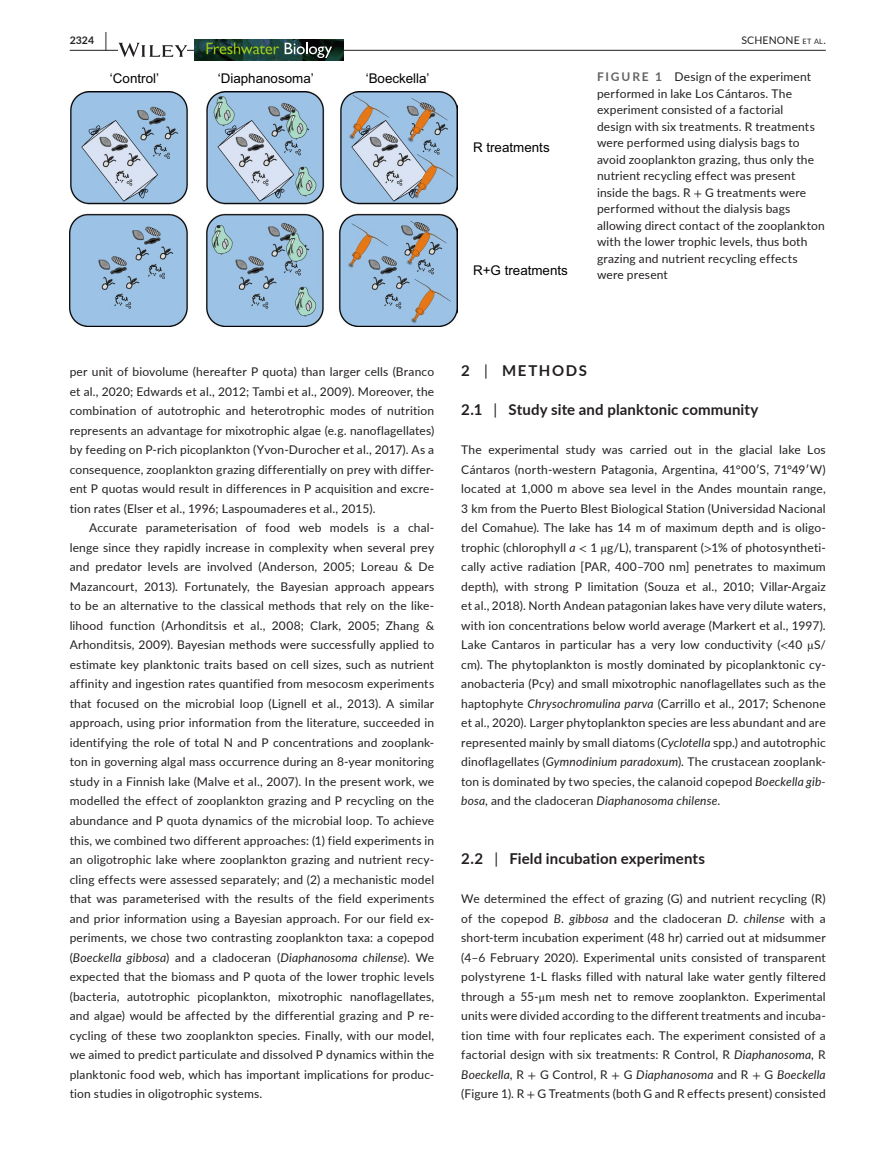
<style>
.page{position:relative;width:893px;height:1174px;background:#fff}
.page>*{position:absolute;margin:0;border:0;box-sizing:border-box;transform-origin:0 0}
.t1{font:700 15px "Lato";letter-spacing:.01em;color:#231f20}
.t2{font:700 15px "Lato";letter-spacing:.11em;color:#231f20}
.t3{font:13.35px "Arial";color:#000}
.t4{font:12px/19.5px "Lato";letter-spacing:.015em;color:#231f20;text-align:justify}
.t5{font:10.5px "Lato";letter-spacing:.015em;color:#231f20}
.t6{font:700 10.5px "Lato";color:#231f20}
.s1{font-size:19.5px}
.s2{font-size:7.35px}
.s3{font-weight:700;color:#636366}
.s4{font-family:"STIX"}
.s5{font-style:italic}
.s6{font-weight:400}
</style>
<div class="page">
<hr style="left:70px;top:50px;width:756px;height:1px;background:#231f20">
<svg style="left:118px;top:43px;width:69px;height:14px"></svg>
<img style="left:195px;top:40px;width:149px;height:21px">
<svg style="left:206px;top:43px;width:73px;height:11px"></svg>
<svg style="left:285px;top:43px;width:47px;height:15px"></svg>
<img style="left:70px;top:92px;width:387px;height:234px">
<p class="t6" style="left:70px;top:33px;width:39px">2324 <span class="s1">|</span></p>
<p class="t5" style="left:741px;top:33px;width:86px">SCHENONE <span class="s2">et al</span>.</p>
<p class="t3" style="left:110px;top:70px;width:51px">‘Control’</p>
<p class="t3" style="left:218px;top:70px;width:97px">‘Diaphanosoma’</p>
<p class="t3" style="left:366px;top:70px;width:65px">‘Boeckella’</p>
<p class="t3" style="left:473px;top:139px;width:78px">R treatments</p>
<p class="t3" style="left:473px;top:261px;width:96px">R+G treatments</p>
<p class="t4" style="left:597px;top:68px;width:229px;line-height:16.5px;text-align:left"><span class="s3">FIGURE 1</span> Design of the experiment performed in lake Los Cántaros. The experiment consisted of a factorial<br>design with six treatments. R treatments were performed using dialysis bags to avoid zooplankton grazing, thus only the nutrient recycling effect was present inside the bags. R <span class="s4">+</span> G treatments were performed without the dialysis bags allowing direct contact of the zooplankton with the lower trophic levels, thus both grazing and nutrient recycling effects were present</p>
<p class="t4" style="left:70px;top:362px;width:366px">per unit of biovolume (hereafter P quota) than larger cells (Branco et al., 2020; Edwards et al., 2012; Tambi et al., 2009). Moreover, the combination of autotrophic and heterotrophic modes of nutrition represents an advantage for mixotrophic algae (e.g. nanoflagellates) by feeding on P-rich picoplankton (Yvon-Durocher et al., 2017). As a consequence, zooplankton grazing differentially on prey with differ&shy;ent P quotas would result in differences in P acquisition and excre&shy;tion rates (Elser et al., 1996; Laspoumaderes et al., 2015).</p>
<p class="t4" style="left:70px;top:518px;width:366px;text-indent:20px">Accurate parameterisation of food web models is a chal&shy;lenge since they rapidly increase in complexity when several prey and predator levels are involved (Anderson, 2005; Loreau &amp; De Mazancourt, 2013). Fortunately, the Bayesian approach appears to be an alternative to the classical methods that rely on the like&shy;lihood function (Arhonditsis et al., 2008; Clark, 2005; Zhang &amp; Arhonditsis, 2009). Bayesian methods were successfully applied to estimate key planktonic traits based on cell sizes, such as nutrient affinity and ingestion rates quantified from mesocosm experiments that focused on the microbial loop (Lignell et al., 2013). A similar approach, using prior information from the literature, succeeded in identifying the role of total N and P concentrations and zooplank&shy;ton in governing algal mass occurrence during an 8-year monitoring study in a Finnish lake (Malve et al., 2007). In the present work, we modelled the effect of zooplankton grazing and P recycling on the abundance and P quota dynamics of the microbial loop. To achieve this, we combined two different approaches: (1) field experiments in an oligotrophic lake where zooplankton grazing and nutrient recy&shy;cling effects were assessed separately; and (2) a mechanistic model that was parameterised with the results of the field experiments and prior information using a Bayesian approach. For our field ex&shy;periments, we chose two contrasting zooplankton taxa: a copepod (<span class="s5">Boeckella gibbosa</span>) and a cladoceran (<span class="s5">Diaphanosoma chilense</span>). We expected that the biomass and P quota of the lower trophic levels (bacteria, autotrophic picoplankton, mixotrophic nanoflagellates, and algae) would be affected by the differential grazing and P re&shy;cycling of these two zooplankton species. Finally, with our model, we aimed to predict particulate and dissolved P dynamics within the planktonic food web, which has important implications for produc&shy;tion studies in oligotrophic systems.</p>
<p class="t2" style="left:461px;top:360px;width:127px">2 <span class="s6">|</span> METHODS</p>
<p class="t1" style="left:461px;top:399px;width:299px">2.1 <span class="s6">|</span> Study site and planktonic community</p>
<p class="t4" style="left:461px;top:440px;width:366px">The experimental study was carried out in the glacial lake Los Cántaros (north-western Patagonia, Argentina, 41°00′S, 71°49′W) located at 1,000 m above sea level in the Andes mountain range, 3 km from the Puerto Blest Biological Station (Universidad Nacional del Comahue). The lake has 14 m of maximum depth and is oligo&shy;trophic (chlorophyll <span class="s5">a</span> <span class="s4">&lt;</span> 1 <span class="s4">µ</span>g/L), transparent (<span class="s4">&gt;</span>1% of photosyntheti&shy;cally active radiation [PAR, 400–700 nm] penetrates to maximum depth), with strong P limitation (Souza et al., 2010; Villar-Argaiz et al., 2018). North Andean patagonian lakes have very dilute waters, with ion concentrations below world average (Markert et al., 1997).<br>Lake Cantaros in particular has a very low conductivity (<span class="s4">&lt;</span>40 <span class="s4">µ</span>S/ cm). The phytoplankton is mostly dominated by picoplanktonic cy&shy;anobacteria (Pcy) and small mixotrophic nanoflagellates such as the haptophyte <span class="s5">Chrysochromulina parva</span> (Carrillo et al., 2017; Schenone et al., 2020). Larger phytoplankton species are less abundant and are represented mainly by small diatoms (<span class="s5">Cyclotella</span> spp.) and autotrophic dinoflagellates (<span class="s5">Gymnodinium paradoxum</span>). The crustacean zooplank&shy;ton is dominated by two species, the calanoid copepod <span class="s5">Boeckella gib&shy;bosa</span>, and the cladoceran <span class="s5">Diaphanosoma chilense</span>.</p>
<p class="t1" style="left:461px;top:847px;width:245px">2.2 <span class="s6">|</span> Field incubation experiments</p>
<p class="t4" style="left:461px;top:888px;width:366px">We determined the effect of grazing (G) and nutrient recycling (R) of the copepod <span class="s5">B</span>. <span class="s5">gibbosa</span> and the cladoceran <span class="s5">D</span>. <span class="s5">chilense</span> with a short-term incubation experiment (48 hr) carried out at midsummer (4–6 February 2020). Experimental units consisted of transparent polystyrene 1-L flasks filled with natural lake water gently filtered through a 55-<span class="s4">μ</span>m mesh net to remove zooplankton. Experimental units were divided according to the different treatments and incuba&shy;tion time with four replicates each. The experiment consisted of a factorial design with six treatments: R Control, R <span class="s5">Diaphanosoma</span>, R <span class="s5">Boeckella</span>, R <span class="s4">+</span> G Control, R <span class="s4">+</span> G <span class="s5">Diaphanosoma</span> and R <span class="s4">+</span> G <span class="s5">Boeckella </span>(Figure 1). R <span class="s4">+</span> G Treatments (both G and R effects present) consisted</p>
</div>
